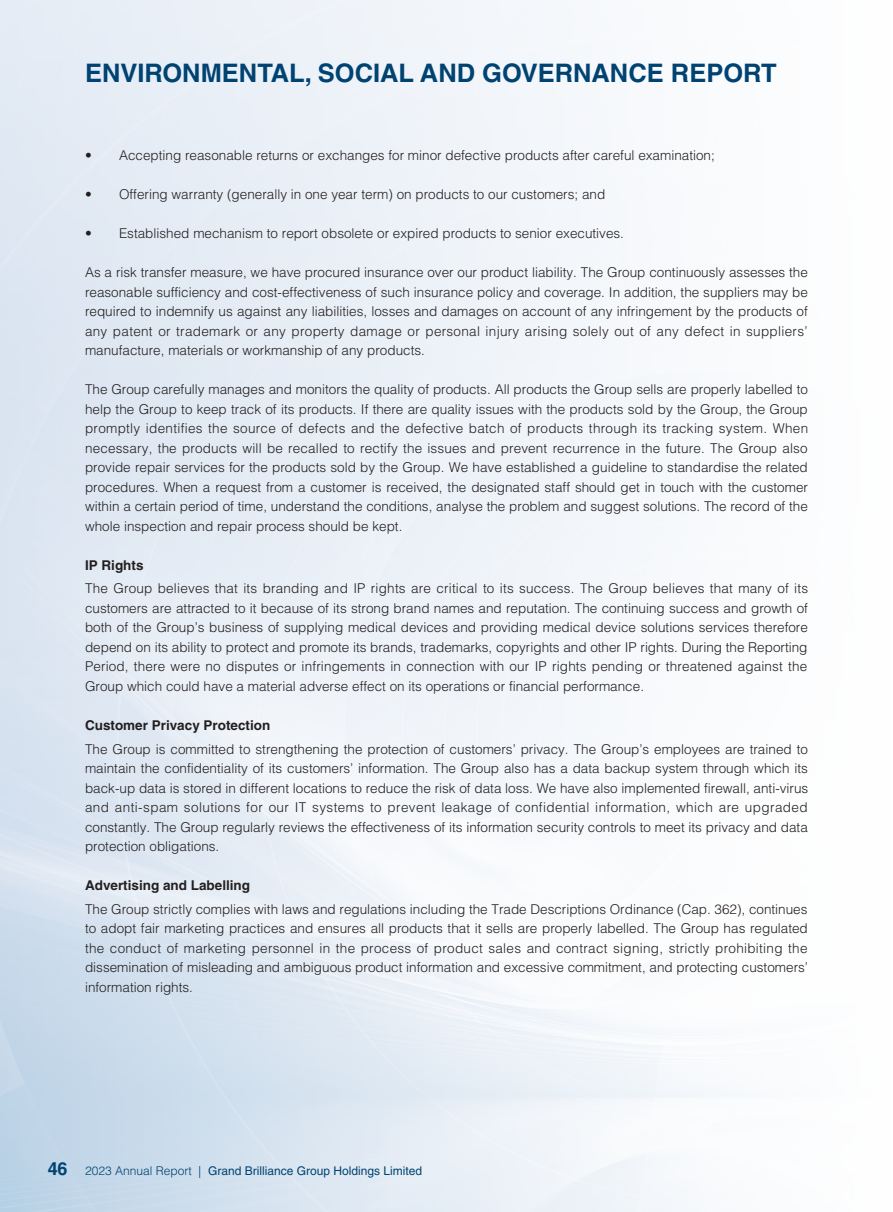
<style>
.page{position:relative;width:893px;height:1212px;background:#fff}
.page>*{position:absolute;margin:0;border:0;box-sizing:border-box;transform-origin:0 0}
.t1{font:700 25.5px "Helvetica LT Std";color:#004372}
.t2{font:700 18px "Helvetica LT Std";color:#004372}
._00_txt{font:300 13.5px/19.5px "Helvetica LT Std";color:#231f20;text-align:justify}
._03_H3{font:700 13.5px "Helvetica LT Std";color:#231f20}
.t3{font:12px "Helvetica LT Std";color:#004372}
.s1{font-weight:300}
</style>
<div class="page">
<h1 class="t1" style="left:85px;top:58px;width:693px">ENVIRONMENTAL, SOCIAL AND GOVERNANCE REPORT</h1>
<p class="_00_txt" style="left:85px;top:145px;width:631px">• Accepting reasonable returns or exchanges for minor defective products after careful examination;</p>
<p class="_00_txt" style="left:85px;top:184px;width:522px">• Offering warranty (generally in one year term) on products to our customers; and</p>
<p class="_00_txt" style="left:85px;top:223px;width:540px">• Established mechanism to report obsolete or expired products to senior executives.</p>
<p class="_00_txt" style="left:85px;top:262px;width:724px">As a risk transfer measure, we have procured insurance over our product liability. The Group continuously assesses the reasonable sufficiency and cost-effectiveness of such insurance policy and coverage. In addition, the suppliers may be required to indemnify us against any liabilities, losses and damages on account of any infringement by the products of any patent or trademark or any property damage or personal injury arising solely out of any defect in suppliers’ manufacture, materials or workmanship of any products.</p>
<p class="_00_txt" style="left:85px;top:379px;width:725px">The Group carefully manages and monitors the quality of products. All products the Group sells are properly labelled to help the Group to keep track of its products. If there are quality issues with the products sold by the Group, the Group promptly identifies the source of defects and the defective batch of products through its tracking system. When necessary, the products will be recalled to rectify the issues and prevent recurrence in the future. The Group also provide repair services for the products sold by the Group. We have established a guideline to standardise the related procedures. When a request from a customer is received, the designated staff should get in touch with the customer within a certain period of time, understand the conditions, analyse the problem and suggest solutions. The record of the whole inspection and repair process should be kept.</p>
<p class="_03_H3" style="left:85px;top:557px;width:60px">IP Rights</p>
<p class="_00_txt" style="left:85px;top:579px;width:725px">The Group believes that its branding and IP rights are critical to its success. The Group believes that many of its customers are attracted to it because of its strong brand names and reputation. The continuing success and growth of both of the Group’s business of supplying medical devices and providing medical device solutions services therefore depend on its ability to protect and promote its brands, trademarks, copyrights and other IP rights. During the Reporting Period, there were no disputes or infringements in connection with our IP rights pending or threatened against the Group which could have a material adverse effect on its operations or financial performance.</p>
<p class="_03_H3" style="left:85px;top:717px;width:187px">Customer Privacy Protection</p>
<p class="_00_txt" style="left:85px;top:739px;width:725px">The Group is committed to strengthening the protection of customers’ privacy. The Group’s employees are trained to maintain the confidentiality of its customers’ information. The Group also has a data backup system through which its back-up data is stored in different locations to reduce the risk of data loss. We have also implemented firewall, anti-virus and anti-spam solutions for our IT systems to prevent leakage of confidential information, which are upgraded constantly. The Group regularly reviews the effectiveness of its information security controls to meet its privacy and data protection obligations.</p>
<p class="_03_H3" style="left:85px;top:877px;width:167px">Advertising and Labelling</p>
<p class="_00_txt" style="left:85px;top:899px;width:724px">The Group strictly complies with laws and regulations including the Trade Descriptions Ordinance (Cap. 362), continues to adopt fair marketing practices and ensures all products that it sells are properly labelled. The Group has regulated the conduct of marketing personnel in the process of product sales and contract signing, strictly prohibiting the dissemination of misleading and ambiguous product information and excessive commitment, and protecting customers’ information rights.</p>
<h2 class="t2" style="left:48px;top:1158px;width:21px">46</h2>
<p class="t3" style="left:85px;top:1163px;width:339px"><span class="s1">2023 Annual Report |</span> Grand Brilliance Group Holdings Limited</p>
</div>
